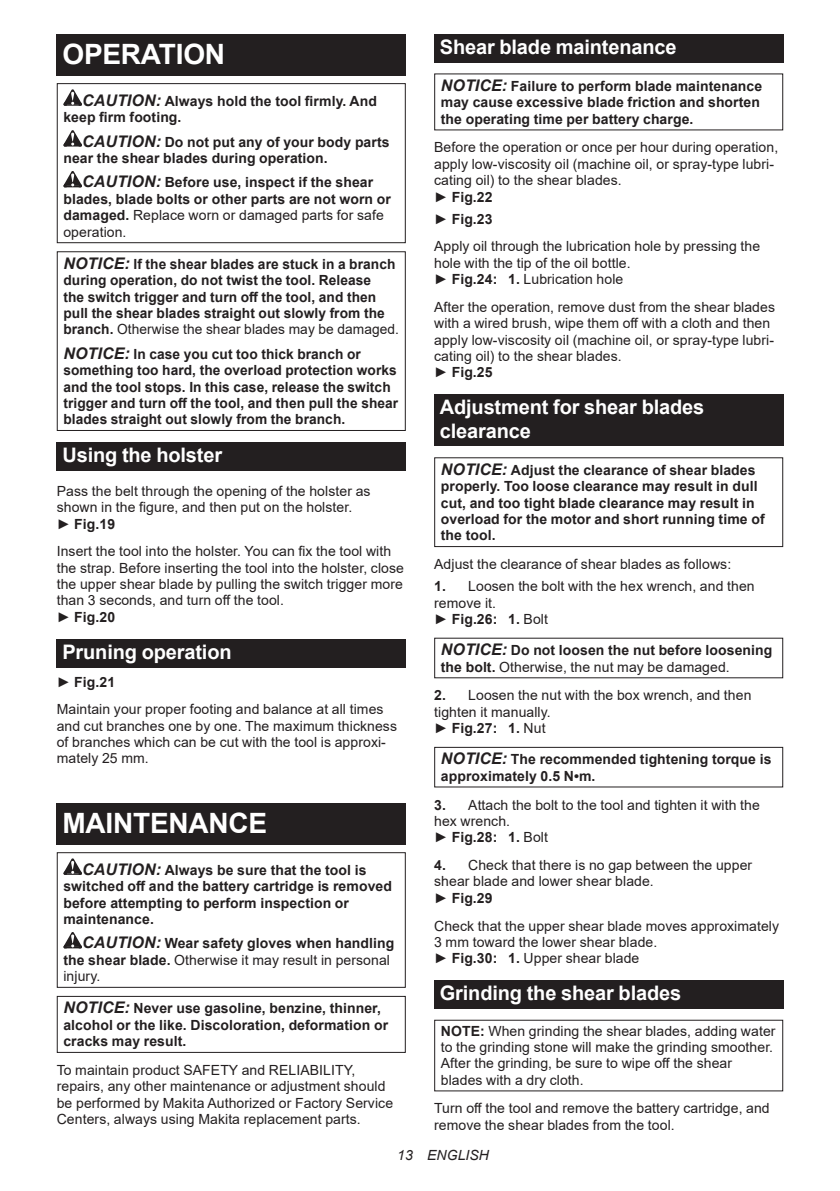
<style>
.page{position:relative;width:840px;height:1191px;background:#fff}
.page>*{position:absolute;margin:0;border:0;box-sizing:border-box;transform-origin:0 0}
.t1{font:700 28px "Arial";letter-spacing:-.01em;color:#fff}
.t2{font:700 20px/23.4px "Arial";letter-spacing:-.01em;color:#fff}
.t3{font:14px/16.4px "Arial";letter-spacing:.005em;color:#231f20}
.t4{font:700 14px/16.4px "Arial";letter-spacing:.005em;color:#231f20}
.t5{font:italic 14px "Arial";letter-spacing:.005em;color:#231f20}
.s1{font-style:italic;font-size:16px}
.s2{font-weight:400}
.s3{font-weight:700}
</style>
<div class="page">
<div style="left:57px;top:34px;width:348px;height:41px;background:#231f20"></div>
<svg style="left:63px;top:89px;width:19px;height:17px"></svg>
<svg style="left:63px;top:130px;width:19px;height:16px"></svg>
<svg style="left:63px;top:171px;width:19px;height:16px"></svg>
<div style="left:57px;top:83px;width:348px;height:160px;border:1px solid #231f20"></div>
<div style="left:57px;top:251px;width:348px;height:180px;border:1px solid #231f20"></div>
<div style="left:57px;top:442px;width:348px;height:29px;background:#231f20"></div>
<div style="left:57px;top:639px;width:348px;height:28px;background:#231f20"></div>
<div style="left:57px;top:803px;width:348px;height:41px;background:#231f20"></div>
<svg style="left:63px;top:858px;width:19px;height:16px"></svg>
<svg style="left:63px;top:932px;width:19px;height:16px"></svg>
<div style="left:57px;top:852px;width:348px;height:135px;border:1px solid #231f20"></div>
<div style="left:57px;top:996px;width:348px;height:57px;border:1px solid #231f20"></div>
<div style="left:434px;top:34px;width:348px;height:29px;background:#231f20"></div>
<div style="left:434px;top:394px;width:348px;height:52px;background:#231f20"></div>
<div style="left:434px;top:457px;width:348px;height:90px;border:1px solid #231f20"></div>
<div style="left:434px;top:747px;width:348px;height:40px;border:1px solid #231f20"></div>
<div style="left:434px;top:980px;width:348px;height:28px;background:#231f20"></div>
<div style="left:434px;top:1019px;width:348px;height:72px;border:1px solid #231f20"></div>
<h1 class="t1" style="left:62px;top:34px;width:164px">OPERATION</h1>
<p class="t4" style="left:63px;top:93px;width:315px;text-indent:19px"><span class="s1">CAUTION:</span> Always hold the tool firmly. And keep firm footing.</p>
<p class="t4" style="left:63px;top:134px;width:327px;text-indent:19px"><span class="s1">CAUTION:</span> Do not put any of your body parts near the shear blades during operation.</p>
<p class="t4" style="left:63px;top:174px;width:329px;text-indent:19px"><span class="s1">CAUTION:</span> Before use, inspect if the shear blades, blade bolts or other parts are not worn or damaged. <span class="s2">Replace worn or damaged parts for safe operation.</span></p>
<p class="t4" style="left:63px;top:256px;width:337px"><span class="s1">NOTICE:</span> If the shear blades are stuck in a branch during operation, do not twist the tool. Release<br>the switch trigger and turn off the tool, and then pull the shear blades straight out slowly from the branch. <span class="s2">Otherwise the shear blades may be damaged.</span></p>
<p class="t4" style="left:63px;top:346px;width:336px"><span class="s1">NOTICE:</span> In case you cut too thick branch or something too hard, the overload protection works and the tool stops. In this case, release the switch trigger and turn off the tool, and then pull the shear blades straight out slowly from the branch.</p>
<h2 class="t2" style="left:62px;top:444px;width:161px">Using the holster</h2>
<p class="t3" style="left:57px;top:482px;width:315px">Pass the belt through the opening of the holster as shown in the figure, and then put on the holster.<br>► <span class="s3">Fig.19</span></p>
<p class="t3" style="left:57px;top:543px;width:348px">Insert the tool into the holster. You can fix the tool with the strap. Before inserting the tool into the holster, close the upper shear blade by pulling the switch trigger more than 3 seconds, and turn off the tool.<br>► <span class="s3">Fig.20</span></p>
<h2 class="t2" style="left:62px;top:640px;width:171px">Pruning operation</h2>
<p class="t3" style="left:57px;top:667px;width:328px;line-height:27.8px">► <span class="s3">Fig.21<br></span>Maintain your proper footing and balance at all times</p>
<p class="t3" style="left:57px;top:717px;width:341px">and cut branches one by one. The maximum thickness of branches which can be cut with the tool is approxi&shy;mately 25 mm.</p>
<h1 class="t1" style="left:62px;top:803px;width:206px">MAINTENANCE</h1>
<p class="t4" style="left:63px;top:862px;width:330px;text-indent:19px"><span class="s1">CAUTION:</span> Always be sure that the tool is switched off and the battery cartridge is removed before attempting to perform inspection or maintenance.</p>
<p class="t4" style="left:63px;top:935px;width:332px;text-indent:19px"><span class="s1">CAUTION:</span> Wear safety gloves when handling the shear blade. <span class="s2">Otherwise it may result in personal injury.</span></p>
<p class="t4" style="left:63px;top:1000px;width:326px"><span class="s1">NOTICE:</span> Never use gasoline, benzine, thinner, alcohol or the like. Discoloration, deformation or cracks may result.</p>
<p class="t3" style="left:57px;top:1061px;width:338px">To maintain product SAFETY and RELIABILITY, repairs, any other maintenance or adjustment should be performed by Makita Authorized or Factory Service Centers, always using Makita replacement parts.</p>
<h2 class="t2" style="left:439px;top:36px;width:238px">Shear blade maintenance</h2>
<p class="t4" style="left:440px;top:78px;width:322px"><span class="s1">NOTICE:</span> Failure to perform blade maintenance may cause excessive blade friction and shorten the operating time per battery charge.</p>
<p class="t3" style="left:434px;top:139px;width:345px">Before the operation or once per hour during operation, apply low-viscosity oil (machine oil, or spray-type lubri&shy;cating oil) to the shear blades.<br>► <span class="s3">Fig.22</span></p>
<p class="t3" style="left:434px;top:205px;width:327px;line-height:27.8px">► <span class="s3">Fig.23<br></span>Apply oil through the lubrication hole by pressing the</p>
<p class="t3" style="left:434px;top:255px;width:198px">hole with the tip of the oil bottle. ► <span class="s3">Fig.24: 1.</span> Lubrication hole</p>
<p class="t3" style="left:434px;top:299px;width:342px">After the operation, remove dust from the shear blades with a wired brush, wipe them off with a cloth and then apply low-viscosity oil (machine oil, or spray-type lubri&shy;cating oil) to the shear blades.<br>► <span class="s3">Fig.25</span></p>
<h2 class="t2" style="left:439px;top:396px;width:266px">Adjustment for shear blades clearance</h2>
<p class="t4" style="left:440px;top:462px;width:325px"><span class="s1">NOTICE:</span> Adjust the clearance of shear blades properly. Too loose clearance may result in dull cut, and too tight blade clearance may result in overload for the motor and short running time of the tool.</p>
<p class="t3" style="left:434px;top:556px;width:298px">Adjust the clearance of shear blades as follows:</p>
<p class="t3" style="left:434px;top:578px;width:322px"><span class="s3">1.</span> Loosen the bolt with the hex wrench, and then remove it.<br>► <span class="s3">Fig.26: 1.</span> Bolt</p>
<p class="t4" style="left:440px;top:642px;width:333px"><span class="s1">NOTICE:</span> Do not loosen the nut before loosening the bolt. <span class="s2">Otherwise, the nut may be damaged.</span></p>
<p class="t3" style="left:434px;top:687px;width:318px"><span class="s3">2.</span> Loosen the nut with the box wrench, and then tighten it manually.<br>► <span class="s3">Fig.27: 1.</span> Nut</p>
<p class="t4" style="left:440px;top:751px;width:332px"><span class="s1">NOTICE:</span> The recommended tightening torque is approximately 0.5 N•m.</p>
<p class="t3" style="left:434px;top:796px;width:327px"><span class="s3">3.</span> Attach the bolt to the tool and tighten it with the hex wrench.<br>► <span class="s3">Fig.28: 1.</span> Bolt</p>
<p class="t3" style="left:434px;top:857px;width:319px"><span class="s3">4.</span> Check that there is no gap between the upper shear blade and lower shear blade.<br>► <span class="s3">Fig.29</span></p>
<p class="t3" style="left:434px;top:917px;width:346px">Check that the upper shear blade moves approximately<br>3 mm toward the lower shear blade.<br>► <span class="s3">Fig.30: 1.</span> Upper shear blade</p>
<h2 class="t2" style="left:439px;top:981px;width:243px">Grinding the shear blades</h2>
<p class="t3" style="left:440px;top:1022px;width:336px"><span class="s3">NOTE:</span> When grinding the shear blades, adding water to the grinding stone will make the grinding smoother.<br>After the grinding, be sure to wipe off the shear blades with a dry cloth.</p>
<p class="t3" style="left:434px;top:1100px;width:337px">Turn off the tool and remove the battery cartridge, and remove the shear blades from the tool.</p>
<p class="t5" style="left:397px;top:1146px;width:93px">13 ENGLISH</p>
</div>
